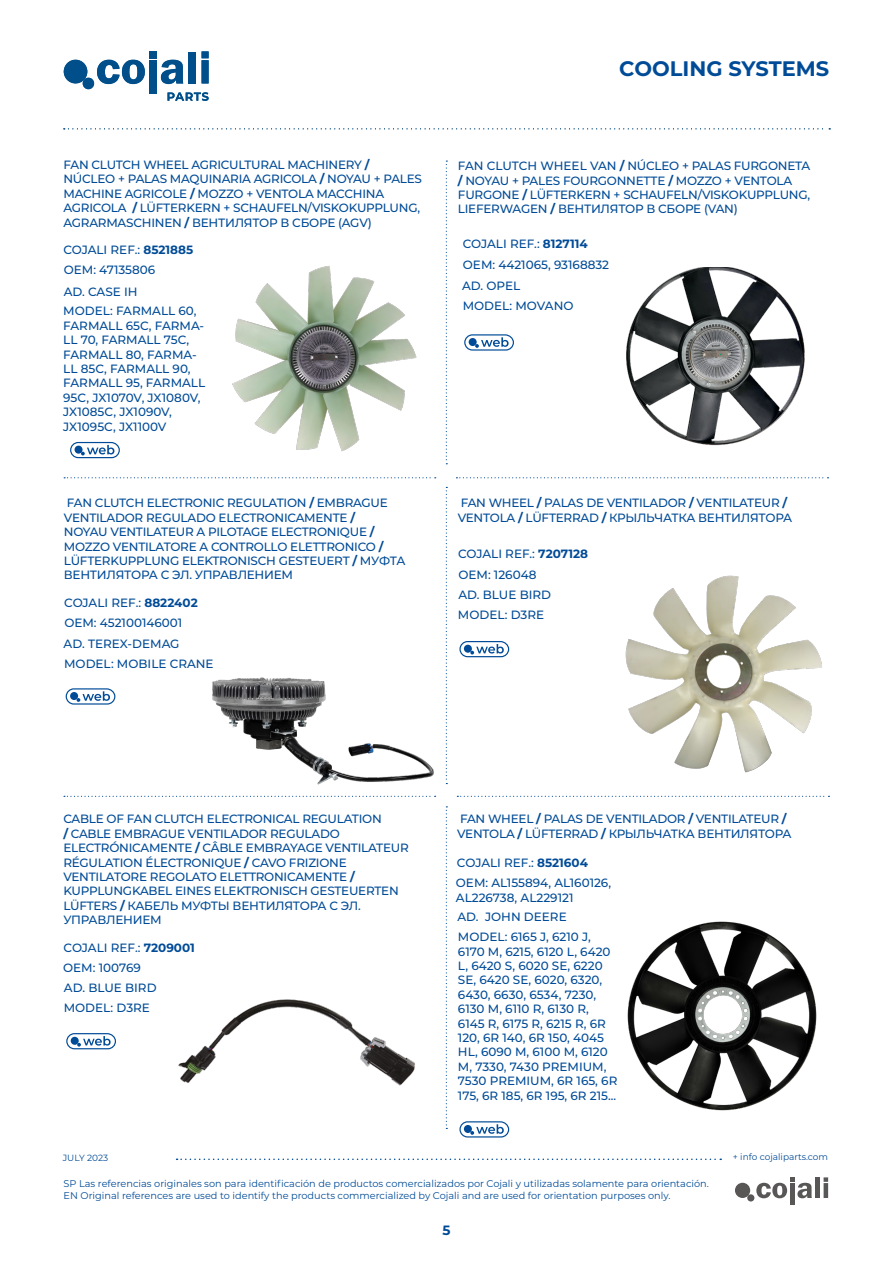
<style>
.page{position:relative;width:893px;height:1263px;background:#fff}
.page>*{position:absolute;margin:0;border:0;box-sizing:border-box;transform-origin:0 0}
.t1{font:700 21px "Montserrat";color:#004b97}
.t2{font:700 13.5px "Montserrat";color:#004b97}
.t3{font:500 12px/14.4px "Montserrat";letter-spacing:-.02em;color:#004b97}
.t4{font:500 12px/14.4px "Montserrat";color:#004b97}
.t5{font:9.75px/12px "Montserrat";color:#004b97}
.t6{font:9px "Montserrat";color:#004b97}
.s1{font-weight:700}
</style>
<div class="page">
<div style="left:149px;top:52px;width:8px;height:7px;background:#004f8b"></div>
<div style="left:189px;top:52px;width:7px;height:32px;background:#004f8b"></div>
<svg style="left:64px;top:60px;width:23px;height:24px"></svg>
<svg style="left:177px;top:1158px;width:544px;height:2px"></svg>
<svg style="left:756px;top:1177px;width:56px;height:21px"></svg>
<div style="left:815px;top:1178px;width:5px;height:20px;background:#585756"></div>
<svg style="left:824px;top:1177px;width:4px;height:21px"></svg>
<div style="left:790px;top:1183px;width:5px;height:22px;background:#585756"></div>
<div style="left:735px;top:1183px;width:15px;height:15px;background:#585756;border-radius:50%"></div>
<div style="left:747px;top:1194px;width:7px;height:7px;background:#585756;border-radius:50%"></div>
<svg style="left:97px;top:60px;width:48px;height:24px"></svg>
<div style="left:149px;top:51px;width:8px;height:7px;background:#004f8b"></div>
<svg style="left:161px;top:60px;width:22px;height:24px"></svg>
<svg style="left:202px;top:51px;width:7px;height:33px"></svg>
<div style="left:149px;top:61px;width:8px;height:33px;background:#004f8b"></div>
<div style="left:64px;top:60px;width:23px;height:23px;background:#004f8b;border-radius:50%"></div>
<div style="left:83px;top:78px;width:11px;height:11px;background:#004f8b;border-radius:50%"></div>
<svg style="left:168px;top:92px;width:41px;height:9px"></svg>
<svg style="left:64px;top:128px;width:766px;height:2px"></svg>
<svg style="left:446px;top:806px;width:1px;height:323px"></svg>
<svg style="left:446px;top:161px;width:1px;height:303px"></svg>
<svg style="left:446px;top:487px;width:1px;height:297px"></svg>
<svg style="left:459px;top:641px;width:51px;height:17px"></svg>
<svg style="left:459px;top:1121px;width:51px;height:17px"></svg>
<svg style="left:66px;top:1033px;width:50px;height:17px"></svg>
<svg style="left:70px;top:441px;width:50px;height:18px"></svg>
<svg style="left:464px;top:334px;width:50px;height:17px"></svg>
<img style="left:232px;top:253px;width:215px;height:205px">
<img style="left:625px;top:575px;width:197px;height:198px">
<svg style="left:64px;top:477px;width:372px;height:1px"></svg>
<svg style="left:456px;top:477px;width:372px;height:1px"></svg>
<img style="left:627px;top:921px;width:190px;height:190px">
<img style="left:178px;top:999px;width:237px;height:87px">
<svg style="left:65px;top:688px;width:51px;height:17px"></svg>
<img style="left:173px;top:659px;width:273px;height:166px">
<img style="left:626px;top:267px;width:179px;height:179px">
<svg style="left:64px;top:796px;width:372px;height:1px"></svg>
<svg style="left:457px;top:796px;width:372px;height:1px"></svg>
<h1 class="t1" style="left:619px;top:53px;width:211px">COOLING SYSTEMS</h1>
<p class="t3" style="left:63px;top:157px;width:360px">FAN CLUTCH WHEEL AGRICULTURAL MACHINERY <span class="s1">/ </span>NÚCLEO + PALAS MAQUINARIA AGRICOLA <span class="s1">/</span> NOYAU + PALES MACHINE AGRICOLE <span class="s1">/</span> MOZZO + VENTOLA MACCHINA AGRICOLA <span class="s1">/</span> LÜFTERKERN + SCHAUFELN/VISKOKUPPLUNG, AGRARMASCHINEN <span class="s1">/</span> ВЕНТИЛЯТОР В СБОРЕ (AGV)</p>
<p class="t3" style="left:458px;top:158px;width:354px">FAN CLUTCH WHEEL VAN <span class="s1">/</span> NÚCLEO + PALAS FURGONETA <span class="s1">/</span> NOYAU + PALES FOURGONNETTE <span class="s1">/</span> MOZZO + VENTOLA FURGONE <span class="s1">/</span> LÜFTERKERN + SCHAUFELN/VISKOKUPPLUNG, LIEFERWAGEN <span class="s1">/</span> ВЕНТИЛЯТОР В СБОРЕ (VAN)</p>
<p class="t4" style="left:63px;top:239px;width:131px;line-height:20.9px">COJALI REF.: <span class="s1">8521885<br></span>OEM: 47135806<br>AD. CASE IH</p>
<p class="t4" style="left:63px;top:303px;width:143px">MODEL: FARMALL 60,<br>FARMALL 65C, FARMA-<br>LL 70, FARMALL 75C,<br>FARMALL 80, FARMA-<br>LL 85C, FARMALL 90,<br>FARMALL 95, FARMALL<br>95C, JX1070V, JX1080V,<br>JX1085C, JX1090V,<br>JX1095C, JX1100V</p>
<p class="t4" style="left:462px;top:233px;width:148px;line-height:20.9px">COJALI REF.: <span class="s1">8127114<br></span>OEM: 4421065, 93168832<br>AD. OPEL</p>
<p class="t4" style="left:463px;top:298px;width:112px">MODEL: MOVANO</p>
<p class="t3" style="left:64px;top:495px;width:343px">FAN CLUTCH ELECTRONIC REGULATION <span class="s1">/</span> EMBRAGUE VENTILADOR REGULADO ELECTRONICAMENTE <span class="s1">/<br></span>NOYAU VENTILATEUR A PILOTAGE ELECTRONIQUE <span class="s1">/ </span>MOZZO VENTILATORE A CONTROLLO ELETTRONICO <span class="s1">/ </span>LÜFTERKUPPLUNG ELEKTRONISCH GESTEUERT <span class="s1">/</span> МУФТА ВЕНТИЛЯТОРА С ЭЛ. УПРАВЛЕНИЕМ</p>
<p class="t4" style="left:64px;top:592px;width:136px;line-height:20.9px">COJALI REF.: <span class="s1">8822402<br></span>OEM: 452100146001<br>AD. TEREX-DEMAG</p>
<p class="t4" style="left:64px;top:656px;width:151px">MODEL: MOBILE CRANE</p>
<p class="t3" style="left:458px;top:495px;width:336px">FAN WHEEL <span class="s1">/</span> PALAS DE VENTILADOR <span class="s1">/</span> VENTILATEUR <span class="s1">/<br></span>VENTOLA <span class="s1">/</span> LÜFTERRAD <span class="s1">/</span> КРЫЛЬЧАТКА ВЕНТИЛЯТОРА</p>
<p class="t4" style="left:458px;top:543px;width:132px;line-height:20.4px">COJALI REF.: <span class="s1">7207128<br></span>OEM: 126048<br>AD. BLUE BIRD<br>MODEL: D3RE</p>
<p class="t3" style="left:63px;top:811px;width:347px">CABLE OF FAN CLUTCH ELECTRONICAL REGULATION<br><span class="s1">/</span> CABLE EMBRAGUE VENTILADOR REGULADO ELECTRÓNICAMENTE <span class="s1">/</span> CÂBLE EMBRAYAGE VENTILATEUR RÉGULATION ÉLECTRONIQUE <span class="s1">/</span> CAVO FRIZIONE VENTILATORE REGOLATO ELETTRONICAMENTE <span class="s1">/ </span>KUPPLUNGKABEL EINES ELEKTRONISCH GESTEUERTEN LÜFTERS <span class="s1">/</span> КАБЕЛЬ МУФТЫ ВЕНТИЛЯТОРА С ЭЛ.<br>УПРАВЛЕНИЕМ</p>
<p class="t3" style="left:457px;top:811px;width:336px">FAN WHEEL <span class="s1">/</span> PALAS DE VENTILADOR <span class="s1">/</span> VENTILATEUR <span class="s1">/<br></span>VENTOLA <span class="s1">/</span> LÜFTERRAD <span class="s1">/</span> КРЫЛЬЧАТКА ВЕНТИЛЯТОРА</p>
<p class="t4" style="left:456px;top:852px;width:157px;line-height:20.4px">COJALI REF.: <span class="s1">8521604<br></span>OEM: AL155894, AL160126,</p>
<p class="t4" style="left:456px;top:887px;width:136px;line-height:19.8px">AL226738, AL229121<br>AD. JOHN DEERE<br>MODEL: 6165 J, 6210 J,</p>
<p class="t4" style="left:458px;top:943px;width:161px">6170 M, 6215, 6120 L, 6420<br>L, 6420 S, 6020 SE, 6220<br>SE, 6420 SE, 6020, 6320,<br>6430, 6630, 6534, 7230,<br>6130 M, 6110 R, 6130 R,<br>6145 R, 6175 R, 6215 R, 6R<br>120, 6R 140, 6R 150, 4045<br>HL, 6090 M, 6100 M, 6120<br>M, 7330, 7430 PREMIUM,<br>7530 PREMIUM, 6R 165, 6R<br>175, 6R 185, 6R 195, 6R 215...</p>
<p class="t4" style="left:63px;top:937px;width:133px;line-height:20.2px">COJALI REF.: <span class="s1">7209001<br></span>OEM: 100769<br>AD. BLUE BIRD</p>
<p class="t4" style="left:64px;top:1000px;width:88px">MODEL: D3RE</p>
<p class="t6" style="left:63px;top:1151px;width:47px">JULY 2023</p>
<p class="t5" style="left:64px;top:1177px;width:647px">SP Las referencias originales son para identificación de productos comercializados por Cojali y utilizadas solamente para orientación.<br>EN Original references are used to identify the products commercialized by Cojali and are used for orientation purposes only.</p>
<p class="t2" style="left:442px;top:1220px;width:10px">5</p>
<p class="t6" style="left:733px;top:1151px;width:97px">+ info cojaliparts.com</p>
</div>
